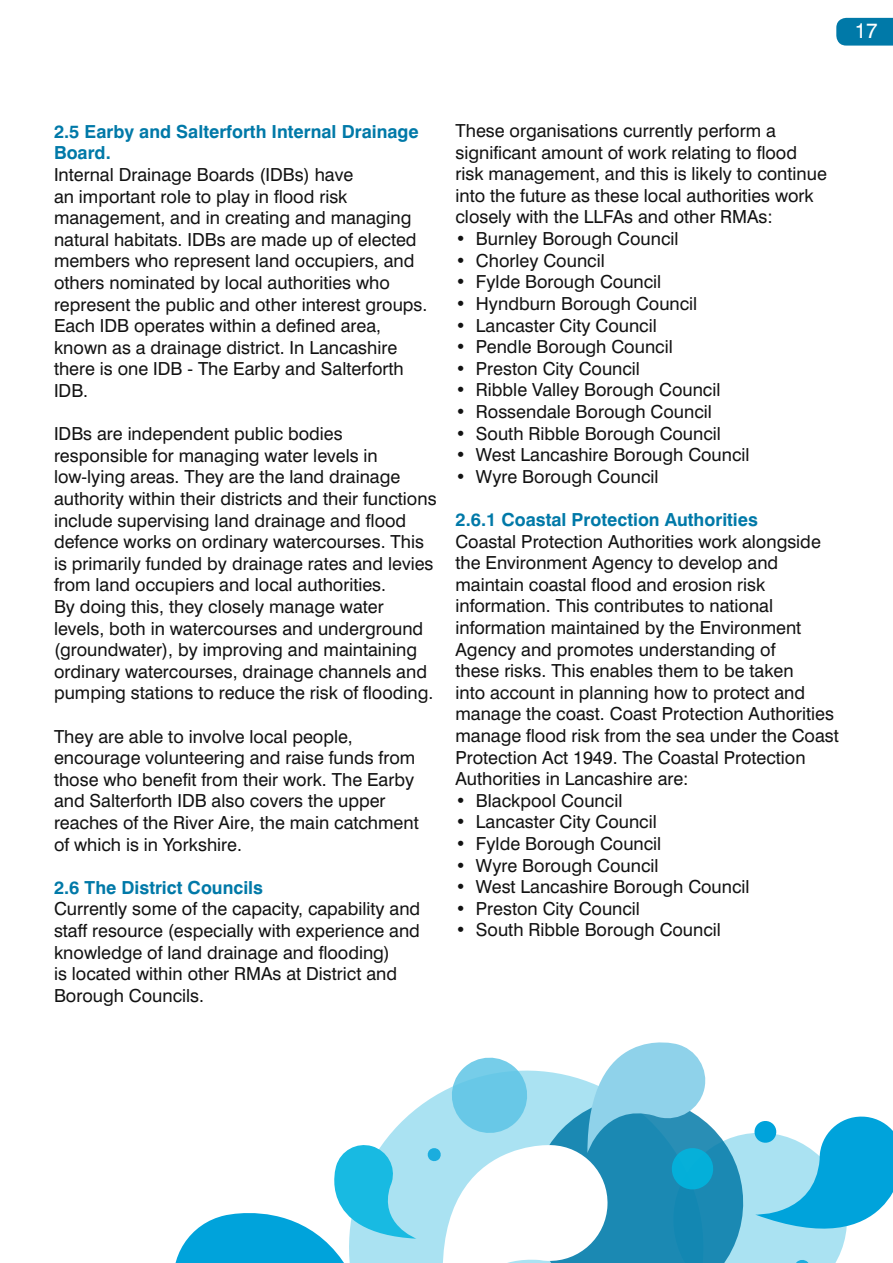
<style>
.page{position:relative;width:893px;height:1263px;background:#fff}
.page>*{position:absolute;margin:0;border:0;box-sizing:border-box;transform-origin:0 0}
.t1{font:21px "Swiss 721 BT";color:#fff}
.t2{font:18px/21.6px "Swiss 721 BT";color:#121212}
.t3{font:700 18px/21.6px "Swiss 721 BT";color:#0079a8}
</style>
<div class="page">
<svg style="left:836px;top:18px;width:57px;height:28px;background:#0b7fab"></svg>
<svg style="left:175px;top:1042px;width:718px;height:221px"></svg>
<p class="t1" style="left:855px;top:18px;width:25px">17</p>
<p class="t3" style="left:54px;top:120px;width:366px">2.5 Earby and Salterforth Internal Drainage<br>Board.</p>
<p class="t2" style="left:54px;top:164px;width:375px">Internal Drainage Boards (IDBs) have<br>an important role to play in flood risk management, and in creating and managing natural habitats. IDBs are made up of elected members who represent land occupiers, and others nominated by local authorities who represent the public and other interest groups.<br>Each IDB operates within a defined area, known as a drainage district. In Lancashire there is one IDB - The Earby and Salterforth IDB.</p>
<p class="t2" style="left:54px;top:423px;width:384px">IDBs are independent public bodies responsible for managing water levels in low-lying areas. They are the land drainage authority within their districts and their functions include supervising land drainage and flood defence works on ordinary watercourses. This is primarily funded by drainage rates and levies from land occupiers and local authorities.<br>By doing this, they closely manage water levels, both in watercourses and underground (groundwater), by improving and maintaining ordinary watercourses, drainage channels and pumping stations to reduce the risk of flooding.</p>
<p class="t2" style="left:54px;top:725px;width:366px">They are able to involve local people, encourage volunteering and raise funds from those who benefit from their work. The Earby and Salterforth IDB also covers the upper reaches of the River Aire, the main catchment of which is in Yorkshire.</p>
<p class="t3" style="left:54px;top:876px;width:211px">2.6 The District Councils</p>
<p class="t2" style="left:54px;top:898px;width:368px">Currently some of the capacity, capability and staff resource (especially with experience and knowledge of land drainage and flooding)<br>is located within other RMAs at District and Borough Councils.</p>
<p class="t2" style="left:455px;top:120px;width:373px">These organisations currently perform a significant amount of work relating to flood risk management, and this is likely to continue into the future as these local authorities work closely with the LLFAs and other RMAs:</p>
<p class="t2" style="left:455px;top:228px;width:225px">• Burnley Borough Council</p>
<p class="t2" style="left:455px;top:249px;width:151px">• Chorley Council</p>
<p class="t2" style="left:455px;top:271px;width:207px">• Fylde Borough Council</p>
<p class="t2" style="left:455px;top:293px;width:243px">• Hyndburn Borough Council</p>
<p class="t2" style="left:455px;top:314px;width:203px">• Lancaster City Council</p>
<p class="t2" style="left:455px;top:336px;width:219px">• Pendle Borough Council</p>
<p class="t2" style="left:455px;top:357px;width:186px">• Preston City Council</p>
<p class="t2" style="left:455px;top:379px;width:266px">• Ribble Valley Borough Council</p>
<p class="t2" style="left:455px;top:401px;width:258px">• Rossendale Borough Council</p>
<p class="t2" style="left:455px;top:422px;width:267px">• South Ribble Borough Council</p>
<p class="t2" style="left:455px;top:444px;width:296px">• West Lancashire Borough Council</p>
<p class="t2" style="left:455px;top:465px;width:205px">• Wyre Borough Council</p>
<p class="t3" style="left:455px;top:508px;width:304px">2.6.1 Coastal Protection Authorities</p>
<p class="t2" style="left:455px;top:530px;width:385px">Coastal Protection Authorities work alongside the Environment Agency to develop and maintain coastal flood and erosion risk information. This contributes to national information maintained by the Environment Agency and promotes understanding of<br>these risks. This enables them to be taken<br>into account in planning how to protect and manage the coast. Coast Protection Authorities manage flood risk from the sea under the Coast Protection Act 1949. The Coastal Protection Authorities in Lancashire are:</p>
<p class="t2" style="left:455px;top:789px;width:168px">• Blackpool Council</p>
<p class="t2" style="left:455px;top:811px;width:203px">• Lancaster City Council</p>
<p class="t2" style="left:455px;top:833px;width:207px">• Fylde Borough Council</p>
<p class="t2" style="left:455px;top:854px;width:205px">• Wyre Borough Council</p>
<p class="t2" style="left:455px;top:876px;width:296px">• West Lancashire Borough Council</p>
<p class="t2" style="left:455px;top:897px;width:186px">• Preston City Council</p>
<p class="t2" style="left:455px;top:919px;width:267px">• South Ribble Borough Council</p>
</div>
